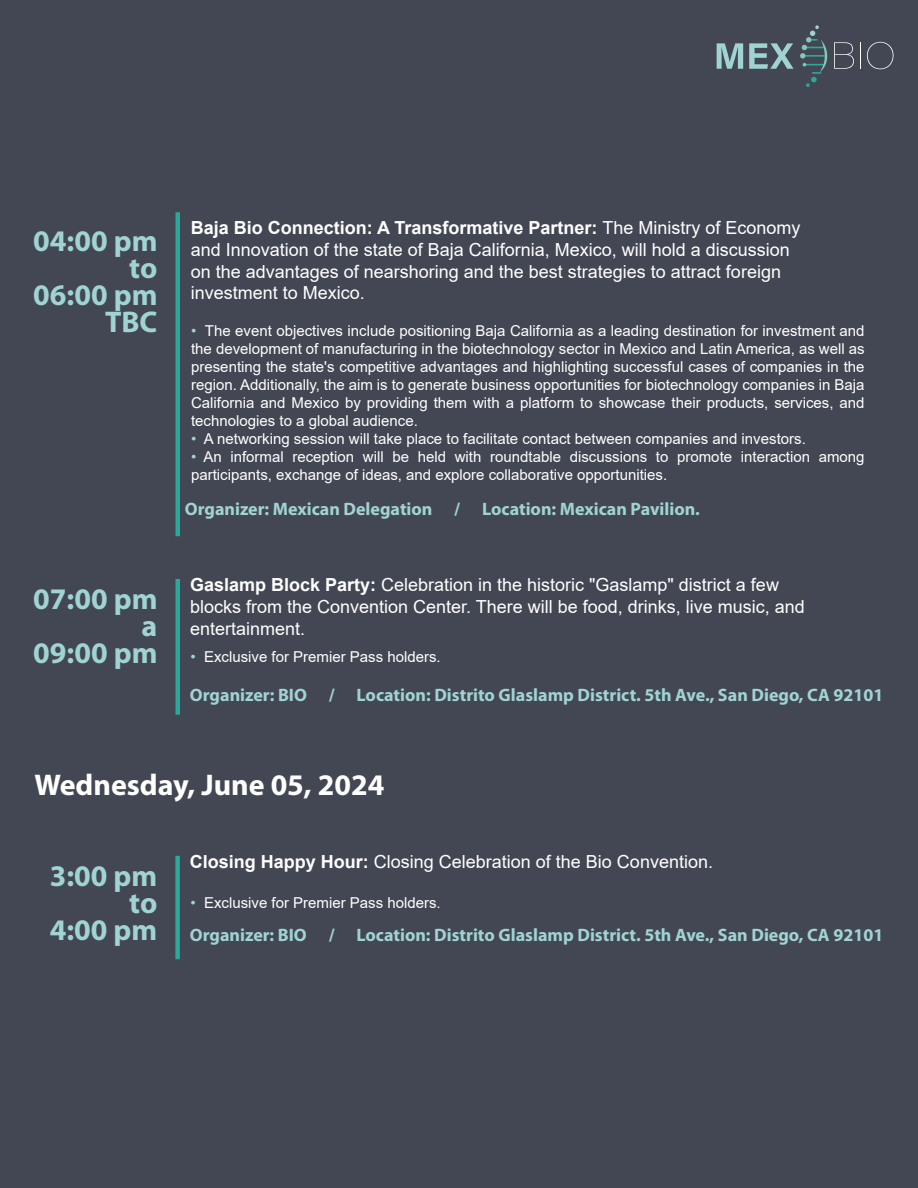
<style>
.page{position:relative;width:918px;height:1188px;background:#434754}
.page>*{position:absolute;margin:0;border:0;box-sizing:border-box;transform-origin:0 0}
.t1{font:700 30px/27px "Myriad Pro";color:#a0d4d2;text-align:right}
.t2{font:700 30px "Myriad Pro";color:#fff}
.t3{font:18px/21.6px "Arial";color:#fff}
.t4{font:700 18px "Myriad Pro";color:#a0d4d2}
.t5{font:15px/18px "Arial";color:#fff}
.s1{font-weight:700}
.s2{color:#a0d4d2}
</style>
<div class="page">
<hr style="left:176px;top:579px;width:4px;height:136px;background:#29a99a">
<hr style="left:176px;top:212px;width:4px;height:324px;background:#29a99a">
<svg style="left:717px;top:43px;width:26px;height:26px"></svg>
<svg style="left:749px;top:43px;width:45px;height:26px"></svg>
<svg style="left:860px;top:42px;width:1px;height:27px"></svg>
<svg style="left:867px;top:42px;width:27px;height:27px"></svg>
<svg style="left:800px;top:25px;width:54px;height:62px"></svg>
<div style="left:175px;top:856px;width:5px;height:103px;background:#29a99a"></div>
<h1 class="t1" style="left:33px;top:230px;width:126px">04:00 pm to<br>06:00 pm<br>TBC</h1>
<p class="t3" style="left:191px;top:219px;width:611px"><span class="s1">Baja Bio Connection: A Transformative Partner:</span> The Ministry of Economy and Innovation of the state of Baja California, Mexico, will hold a discussion on the advantages of nearshoring and the best strategies to attract foreign investment to Mexico.</p>
<p class="t5" style="left:191px;top:323px;width:675px"><span class="s2">ï</span> The event objectives include positioning Baja California as a leading destination for investment and the development of manufacturing in the biotechnology sector in Mexico and Latin America, as well as presenting the state's competitive advantages and highlighting successful cases of companies in the region. Additionally, the aim is to generate business opportunities for biotechnology companies in Baja California and Mexico by providing them with a platform to showcase their products, services, and technologies to a global audience.<br><span class="s2">ï</span> A networking session will take place to facilitate contact between companies and investors.<br><span class="s2">ï</span> An informal reception will be held with roundtable discussions to promote interaction among participants, exchange of ideas, and explore collaborative opportunities.</p>
<p class="t4" style="left:185px;top:502px;width:517px">Organizer: Mexican Delegation / Location: Mexican Pavilion.</p>
<h1 class="t1" style="left:33px;top:588px;width:126px">07:00 pm a<br>09:00 pm</h1>
<p class="t3" style="left:190px;top:576px;width:616px"><span class="s1">Gaslamp Block Party:</span> Celebration in the historic "Gaslamp" district a few blocks from the Convention Center. There will be food, drinks, live music, and entertainment.</p>
<p class="t5" style="left:190px;top:649px;width:252px"><span class="s2">ï</span> Exclusive for Premier Pass holders.</p>
<p class="t4" style="left:190px;top:688px;width:695px">Organizer: BIO / Location: Distrito Glaslamp District. 5th Ave., San Diego, CA 92101</p>
<h1 class="t2" style="left:34px;top:773px;width:352px">Wednesday, June 05, 2024</h1>
<h1 class="t1" style="left:50px;top:865px;width:109px">3:00 pm to<br>4:00 pm</h1>
<p class="t3" style="left:190px;top:853px;width:525px"><span class="s1">Closing Happy Hour:</span> Closing Celebration of the Bio Convention.</p>
<p class="t5" style="left:190px;top:895px;width:252px"><span class="s2">ï</span> Exclusive for Premier Pass holders.</p>
<p class="t4" style="left:190px;top:928px;width:695px">Organizer: BIO / Location: Distrito Glaslamp District. 5th Ave., San Diego, CA 92101</p>
</div>
